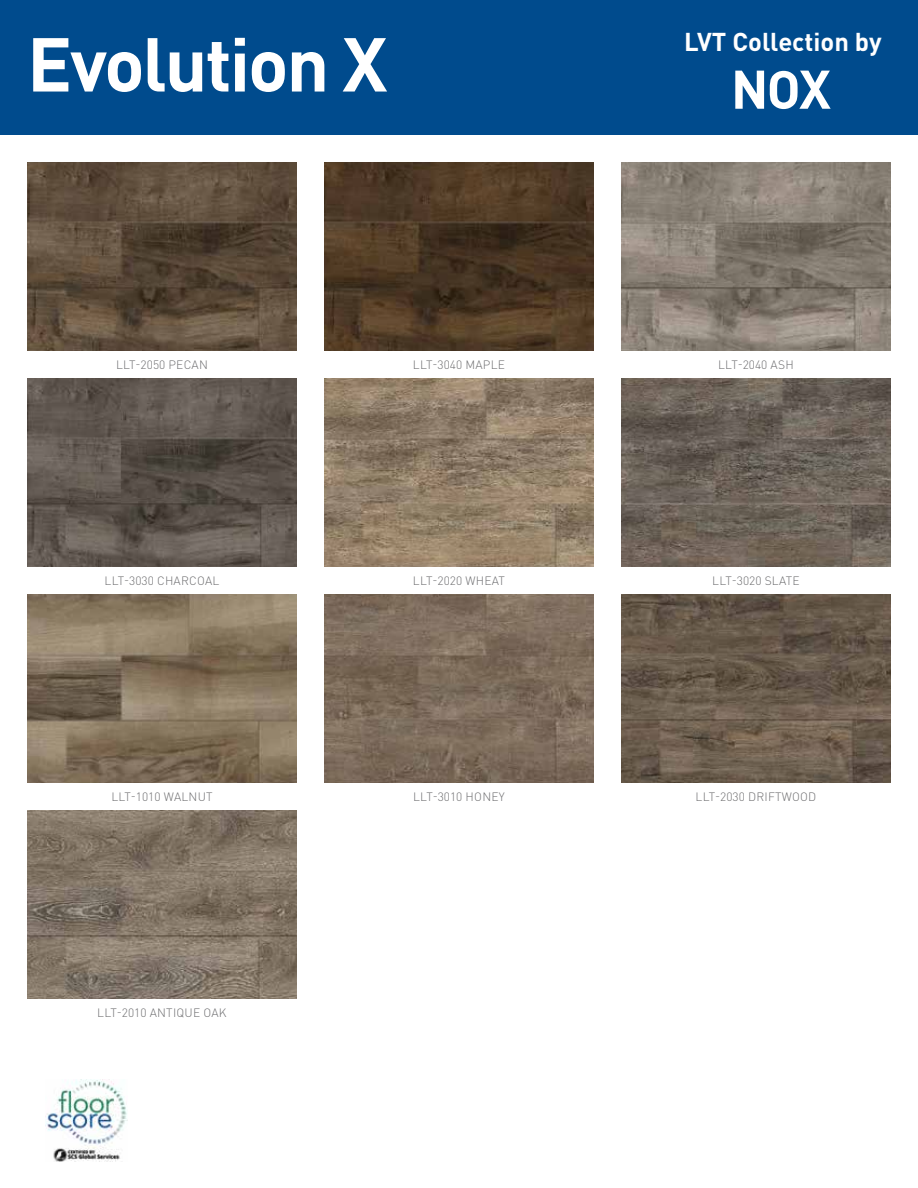
<style>
.page{position:relative;width:918px;height:1188px;background:#fff}
.page>*{position:absolute;margin:0;border:0;box-sizing:border-box;transform-origin:0 0}
.t1{font:700 75px "DIN Pro";letter-spacing:-.03em;color:#fff}
.t2{font:700 25.5px "DIN Pro";color:#fff}
.t3{font:300 12px "DIN Pro";letter-spacing:.02em;color:#6e6e70}
.t4{font:300 12px "DIN Pro";color:#6e6e70}
</style>
<div class="page">
<div style="left:0;top:0;width:918px;height:135px;background:#004b8d"></div>
<img style="left:45px;top:1080px;width:83px;height:82px">
<img style="left:27px;top:162px;width:270px;height:189px">
<img style="left:324px;top:378px;width:270px;height:189px">
<img style="left:621px;top:594px;width:270px;height:189px">
<img style="left:324px;top:162px;width:270px;height:189px">
<img style="left:621px;top:378px;width:270px;height:189px">
<img style="left:27px;top:810px;width:270px;height:189px">
<img style="left:621px;top:162px;width:270px;height:189px">
<img style="left:27px;top:594px;width:270px;height:189px">
<img style="left:27px;top:378px;width:270px;height:189px">
<img style="left:324px;top:594px;width:270px;height:189px">
<svg style="left:735px;top:71px;width:29px;height:38px"></svg>
<svg style="left:770px;top:71px;width:61px;height:38px"></svg>
<h1 class="t1" style="left:27px;top:2px;width:362px">Evolution X</h1>
<h2 class="t2" style="left:684px;top:20px;width:199px">LVT Collection by</h2>
<p class="t3" style="left:116px;top:355px;width:93px">LLT-2050 PECAN</p>
<p class="t3" style="left:413px;top:355px;width:94px">LLT-3040 MAPLE</p>
<p class="t4" style="left:718px;top:355px;width:77px">LLT-2040 ASH</p>
<p class="t3" style="left:105px;top:571px;width:116px">LLT-3030 CHARCOAL</p>
<p class="t4" style="left:413px;top:571px;width:94px">LLT-2020 WHEAT</p>
<p class="t4" style="left:712px;top:571px;width:89px">LLT-3020 SLATE</p>
<p class="t3" style="left:111px;top:787px;width:103px">LLT-1010 WALNUT</p>
<p class="t3" style="left:413px;top:787px;width:93px">LLT-3010 HONEY</p>
<p class="t3" style="left:696px;top:787px;width:122px">LLT-2030 DRIFTWOOD</p>
<p class="t3" style="left:97px;top:1003px;width:131px">LLT-2010 ANTIQUE OAK</p>
</div>
